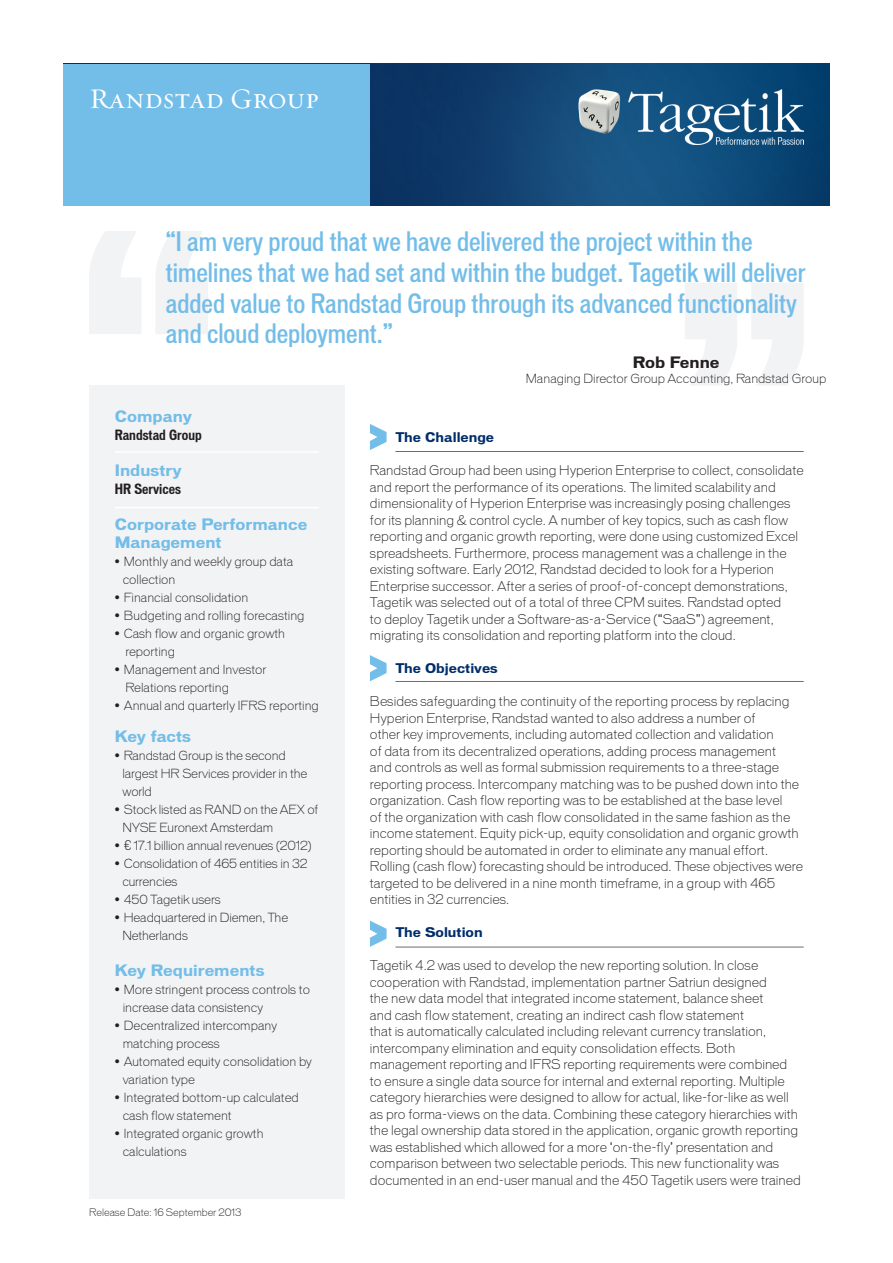
<style>
.page{position:relative;width:893px;height:1263px;background:#fff}
.page>*{position:absolute;margin:0;border:0;box-sizing:border-box;transform-origin:0 0}
.t1{font:28.5px "Requiem Text HTF Small Caps";color:#fff}
.t2{font:500 condensed 25.5px/30.6px "Vonnes";color:#73bde9}
.t3{font:700 15px/18px "Vonnes";color:#73bde9}
.t4{font:700 15px "Vonnes";color:#231f20}
.t5{font:700 condensed 13.5px "Vonnes";color:#231f20}
.t6{font:300 12.75px/16.5px "Vonnes";color:#231f20}
.t7{font:700 12.75px "Vonnes";color:#002d6a}
.t8{font:300 12px/18px "Vonnes";color:#231f20}
.t9{font:300 9.75px "Vonnes";color:#231f20}
.s1{font-family:"Dosis";font-size:13.5px}
</style>
<div class="page">
<svg style="left:89px;top:231px;width:119px;height:103px"></svg>
<svg style="left:685px;top:283px;width:118px;height:102px"></svg>
<img style="left:370px;top:64px;width:459px;height:142px">
<div style="left:64px;top:64px;width:306px;height:142px;background:#73bde9"></div>
<svg style="left:370px;top:424px;width:17px;height:26px"></svg>
<svg style="left:370px;top:655px;width:17px;height:26px"></svg>
<svg style="left:370px;top:921px;width:17px;height:26px"></svg>
<div style="left:89px;top:386px;width:255px;height:813px;background:#f2f3f4"></div>
<hr style="left:115px;top:451px;width:204px;height:2px;background:#fff">
<hr style="left:115px;top:507px;width:204px;height:1px;background:#fff">
<hr style="left:395px;top:451px;width:409px;height:1px;background:#6c6d70">
<hr style="left:395px;top:681px;width:409px;height:1px;background:#6c6d70">
<hr style="left:395px;top:947px;width:409px;height:1px;background:#6c6d70">
<img style="left:574px;top:87px;width:230px;height:58px">
<h1 class="t1" style="left:89px;top:82px;width:232px">Randstad Group</h1>
<h2 class="t2" style="left:166px;top:227px;width:641px">“I am very proud that we have delivered the project within the timelines that we had set and within the budget. Tagetik will deliver added value to Randstad Group through its advanced functionality and cloud deployment.”</h2>
<p class="t4" style="left:633px;top:353px;width:88px">Rob Fenne</p>
<p class="t8" style="left:526px;top:369px;width:302px">Managing Director Group Accounting, Randstad Group</p>
<p class="t3" style="left:115px;top:407px;width:79px">Company</p>
<p class="t5" style="left:115px;top:427px;width:88px">Randstad Group</p>
<p class="t3" style="left:115px;top:461px;width:68px">Industry</p>
<p class="t5" style="left:115px;top:481px;width:68px">HR Services</p>
<p class="t3" style="left:115px;top:515px;width:194px">Corporate Performance<br>Management</p>
<p class="t8" style="left:123px;top:553px;width:172px;text-indent:-8px">• Monthly and weekly group data collection</p>
<p class="t8" style="left:115px;top:589px;width:135px">• Financial consolidation</p>
<p class="t8" style="left:115px;top:607px;width:191px">• Budgeting and rolling forecasting</p>
<p class="t8" style="left:125px;top:625px;width:161px;text-indent:-11px">• Cash flow and organic growth reporting</p>
<p class="t8" style="left:125px;top:661px;width:142px;text-indent:-11px">• Management and Investor<br>Relations reporting</p>
<p class="t8" style="left:115px;top:697px;width:206px">• Annual and quarterly IFRS reporting</p>
<p class="t3" style="left:115px;top:727px;width:78px">Key facts</p>
<p class="t8" style="left:122px;top:746px;width:187px;text-indent:-8px">• Randstad Group is the second largest HR Services provider in the world</p>
<p class="t8" style="left:122px;top:800px;width:197px;text-indent:-8px">• Stock listed as RAND on the AEX of<br>NYSE Euronext Amsterdam</p>
<p class="t8" style="left:115px;top:836px;width:198px">• <span class="s1">€</span> 17.1 billion annual revenues (2012)</p>
<p class="t8" style="left:122px;top:854px;width:187px;text-indent:-8px">• Consolidation of 465 entities in 32 currencies</p>
<p class="t8" style="left:115px;top:890px;width:107px">• 450 Tagetik users</p>
<p class="t8" style="left:122px;top:908px;width:167px;text-indent:-8px">• Headquartered in Diemen, The<br>Netherlands</p>
<p class="t3" style="left:115px;top:961px;width:151px">Key Requirements</p>
<p class="t8" style="left:123px;top:980px;width:189px;text-indent:-8px">• More stringent process controls to increase data consistency</p>
<p class="t8" style="left:123px;top:1016px;width:156px;text-indent:-8px">• Decentralized intercompany matching process</p>
<p class="t8" style="left:123px;top:1052px;width:191px;text-indent:-8px">• Automated equity consolidation by variation type</p>
<p class="t8" style="left:123px;top:1088px;width:178px;text-indent:-8px">• Integrated bottom-up calculated cash flow statement</p>
<p class="t8" style="left:123px;top:1124px;width:142px;text-indent:-8px">• Integrated organic growth calculations</p>
<p class="t7" style="left:395px;top:430px;width:100px">The Challenge</p>
<p class="t6" style="left:370px;top:462px;width:435px">Randstad Group had been using Hyperion Enterprise to collect, consolidate and report the performance of its operations. The limited scalability and dimensionality of Hyperion Enterprise was increasingly posing challenges for its planning &amp; control cycle. A number of key topics, such as cash flow reporting and organic growth reporting, were done using customized Excel spreadsheets. Furthermore, process management was a challenge in the existing software. Early 2012, Randstad decided to look for a Hyperion Enterprise successor. After a series of proof-of-concept demonstrations, Tagetik was selected out of a total of three CPM suites. Randstad opted<br>to deploy Tagetik under a Software-as-a-Service (“SaaS”) agreement, migrating its consolidation and reporting platform into the cloud.</p>
<p class="t7" style="left:395px;top:661px;width:104px">The Objectives</p>
<p class="t6" style="left:370px;top:693px;width:435px">Besides safeguarding the continuity of the reporting process by replacing Hyperion Enterprise, Randstad wanted to also address a number of<br>other key improvements, including automated collection and validation<br>of data from its decentralized operations, adding process management<br>and controls as well as formal submission requirements to a three-stage reporting process. Intercompany matching was to be pushed down into the organization. Cash flow reporting was to be established at the base level<br>of the organization with cash flow consolidated in the same fashion as the income statement. Equity pick-up, equity consolidation and organic growth reporting should be automated in order to eliminate any manual effort.<br>Rolling (cash flow) forecasting should be introduced. These objectives were targeted to be delivered in a nine month timeframe, in a group with 465 entities in 32 currencies.</p>
<p class="t7" style="left:395px;top:925px;width:89px">The Solution</p>
<p class="t6" style="left:370px;top:957px;width:432px">Tagetik 4.2 was used to develop the new reporting solution. In close cooperation with Randstad, implementation partner Satriun designed<br>the new data model that integrated income statement, balance sheet<br>and cash flow statement, creating an indirect cash flow statement<br>that is automatically calculated including relevant currency translation, intercompany elimination and equity consolidation effects. Both management reporting and IFRS reporting requirements were combined to ensure a single data source for internal and external reporting. Multiple category hierarchies were designed to allow for actual, like-for-like as well as pro forma-views on the data. Combining these category hierarchies with the legal ownership data stored in the application, organic growth reporting was established which allowed for a more ‘on-the-fly’ presentation and comparison between two selectable periods. This new functionality was documented in an end-user manual and the 450 Tagetik users were trained</p>
<p class="t9" style="left:89px;top:1206px;width:154px">Release Date: 16 September 2013</p>
</div>
